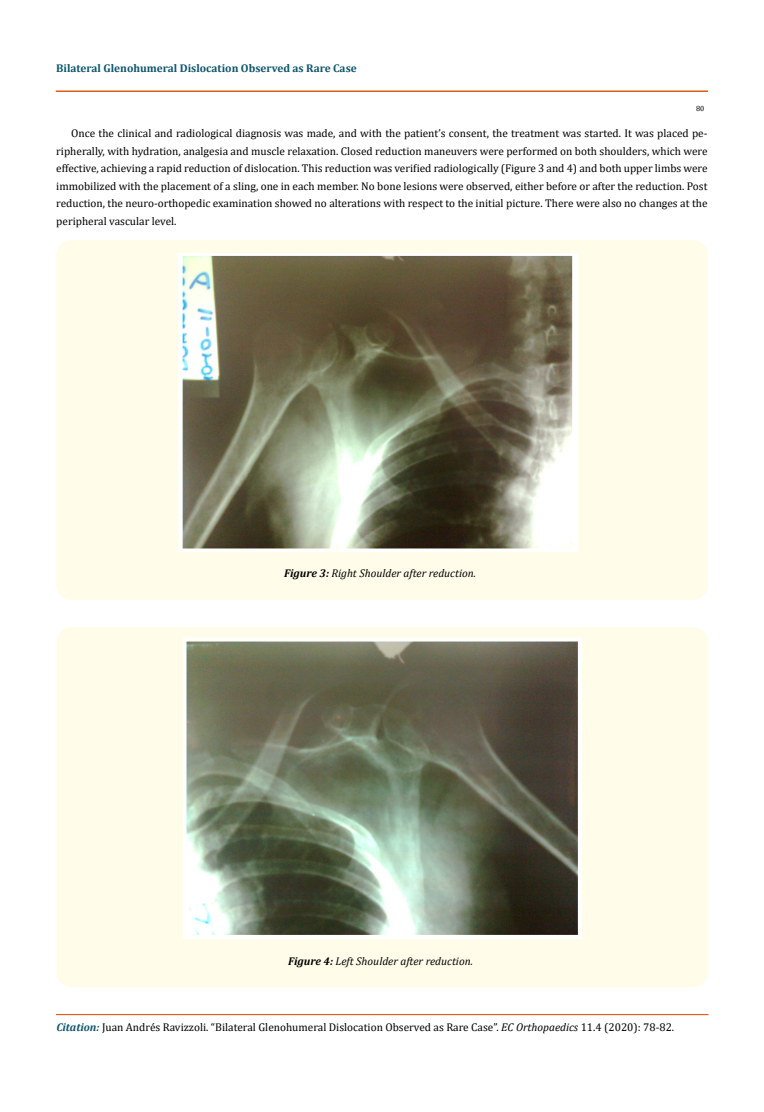
<style>
.page{position:relative;width:764px;height:1112px;background:#fff}
.page>*{position:absolute;margin:0;border:0;box-sizing:border-box;transform-origin:0 0}
.t1{font:11.25px/17.5px "Cambria";color:#000;text-align:justify}
.t2{font:italic 11.25px "Cambria";color:#000}
.t3{font:700 11.25px "Cambria";color:#0e546a}
.t4{font:7.5px "Cambria";color:#000}
.s1{font-weight:700}
.s2{font-weight:700;font-style:italic;color:#0e546a}
.s3{font-style:italic}
</style>
<div class="page">
<div style="left:56px;top:91px;width:651px;height:1px;border:1px solid #e05d1a"></div>
<div style="left:57px;top:1014px;width:651px;height:1px;border:1px solid #e05d1a"></div>
<div style="left:57px;top:627px;width:651px;height:360px;background:#fffde9;border-radius:15px"></div>
<img style="left:183px;top:638px;width:398px;height:300px">
<div style="left:56px;top:240px;width:651px;height:360px;background:#fffde9;border-radius:15px"></div>
<img style="left:179px;top:253px;width:399px;height:298px">
<p class="t3" style="left:56px;top:60px;width:302px">Bilateral Glenohumeral Dislocation Observed as Rare Case</p>
<p class="t4" style="left:696px;top:103px;width:10px">80</p>
<p class="t1" style="left:56px;top:124px;width:653px;text-indent:15px">Once the clinical and radiological diagnosis was made, and with the patient’s consent, the treatment was started. It was placed pe&shy;ripherally, with hydration, analgesia and muscle relaxation. Closed reduction maneuvers were performed on both shoulders, which were effective, achieving a rapid reduction of dislocation. This reduction was verified radiologically (Figure 3 and 4) and both upper limbs were immobilized with the placement of a sling, one in each member. No bone lesions were observed, either before or after the reduction. Post reduction, the neuro-orthopedic examination showed no alterations with respect to the initial picture. There were also no changes at the peripheral vascular level.</p>
<p class="t2" style="left:284px;top:565px;width:193px"><span class="s1">Figure 3:</span> Right Shoulder after reduction.</p>
<p class="t2" style="left:288px;top:952px;width:186px"><span class="s1">Figure 4:</span> Left Shoulder after reduction.</p>
<p class="t1" style="left:56px;top:1018px;width:619px"><span class="s2">Citation:</span> Juan Andrés Ravizzoli. “Bilateral Glenohumeral Dislocation Observed as Rare Case”. <span class="s3">EC Orthopaedics</span> 11.4 (2020): 78-82.</p>
</div>
